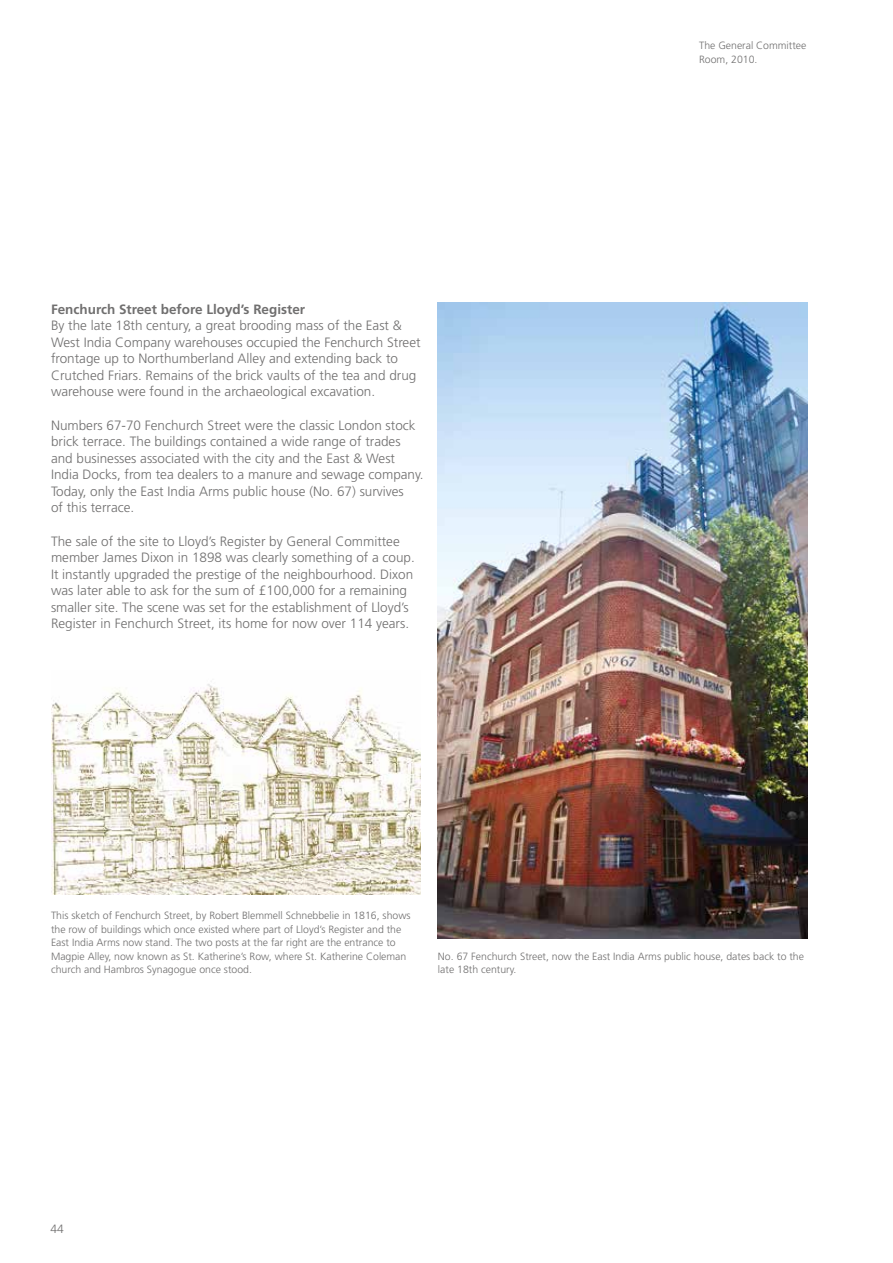
<style>
.page{position:relative;width:893px;height:1263px;background:#fff}
.page>*{position:absolute;margin:0;border:0;box-sizing:border-box;transform-origin:0 0}
.t1{font:300 13.5px/16.5px "Frutiger";color:#706f6f}
.t2{font:700 13.5px "Frutiger";color:#706f6f}
.t3{font:300 12px "Frutiger";color:#706f6f}
.t4{font:300 10.5px/13.5px "Frutiger";color:#706f6f}
</style>
<div class="page">
<img style="left:438px;top:303px;width:370px;height:636px">
<img style="left:51px;top:684px;width:370px;height:211px">
<p class="t2" style="left:51px;top:301px;width:256px">Fenchurch Street before Lloyd’s Register</p>
<p class="t1" style="left:51px;top:317px;width:371px">By the late 18th century, a great brooding mass of the East &amp; West India Company warehouses occupied the Fenchurch Street frontage up to Northumberland Alley and extending back to Crutched Friars. Remains of the brick vaults of the tea and drug warehouse were found in the archaeological excavation.</p>
<p class="t1" style="left:51px;top:417px;width:374px">Numbers 67-70 Fenchurch Street were the classic London stock brick terrace. The buildings contained a wide range of trades and businesses associated with the city and the East &amp; West India Docks, from tea dealers to a manure and sewage company.<br>Today, only the East India Arms public house (No. 67) survives<br>of this terrace.</p>
<p class="t1" style="left:51px;top:533px;width:365px">The sale of the site to Lloyd’s Register by General Committee member James Dixon in 1898 was clearly something of a coup.<br>It instantly upgraded the prestige of the neighbourhood. Dixon was later able to ask for the sum of £100,000 for a remaining smaller site. The scene was set for the establishment of Lloyd’s Register in Fenchurch Street, its home for now over 114 years.</p>
<p class="t4" style="left:699px;top:39px;width:109px">The General Committee<br>Room, 2010.</p>
<p class="t4" style="left:51px;top:909px;width:361px">This sketch of Fenchurch Street, by Robert Blemmell Schnebbelie in 1816, shows the row of buildings which once existed where part of Lloyd’s Register and the East India Arms now stand. The two posts at the far right are the entrance to Magpie Alley, now known as St. Katherine’s Row, where St. Katherine Coleman church and Hambros Synagogue once stood.</p>
<p class="t4" style="left:438px;top:949px;width:368px">No. 67 Fenchurch Street, now the East India Arms public house, dates back to the late 18th century.</p>
<p class="t3" style="left:51px;top:1222px;width:15px">44</p>
</div>
